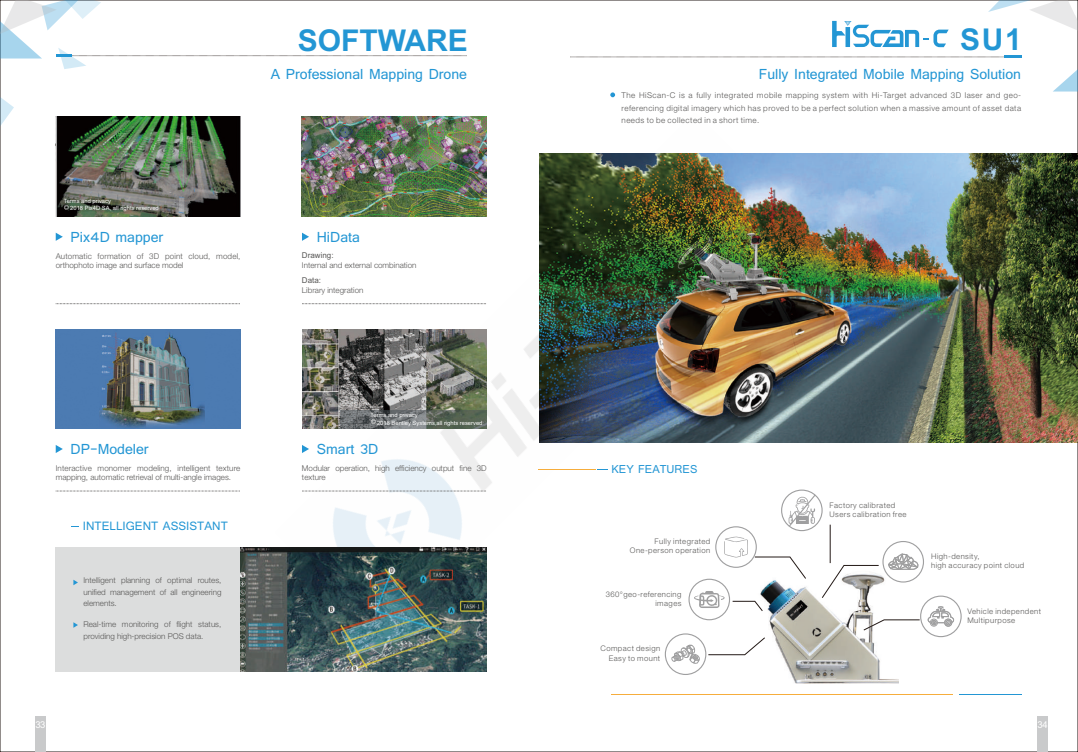
<style>
.page{position:relative;width:1078px;height:752px;background:#fff}
.page>*{position:absolute;margin:0;border:0;box-sizing:border-box;transform-origin:0 0}
.t1{font:700 30px "Arial";color:#2396d4}
.t2{font:18px "Tunga";color:#2396d4}
.t3{font:15px "Tunga";color:#2396d4}
.t4{font:14.2px "Tunga";color:#2396d4}
.t5{font:9.5px "Arial";color:#fff}
.t6{font:300 8px/11.3px "Helvetica Neue LT Pro";color:#595857}
.t7{font:300 8px/9.4px "Helvetica Neue LT Pro";letter-spacing:.02em;color:#595857}
.t8{font:8px "Arial";color:#595857}
.t9{font:300 7.7px/9.1px "Helvetica Neue LT Pro";letter-spacing:.055em;color:#595857;text-align:right}
.t10{font:5.8px/7.8px "Arial";color:#fff}
</style>
<div class="page">
<img style="left:301px;top:116px;width:501px;height:523px">
<div style="left:56px;top:547px;width:246px;height:124px;background:#dcdddd"></div>
<img style="left:99px;top:329px;width:107px;height:99px">
<div style="left:56px;top:329px;width:43px;height:99px;background:#4c7bb2"></div>
<div style="left:206px;top:329px;width:34px;height:99px;background:#4c7bb2"></div>
<svg style="left:1053px;top:70px;width:24px;height:21px"></svg>
<svg style="left:988px;top:1px;width:89px;height:29px"></svg>
<img style="left:56px;top:117px;width:184px;height:99px">
<svg style="left:56px;top:303px;width:184px;height:1px"></svg>
<svg style="left:56px;top:233px;width:7px;height:8px"></svg>
<svg style="left:56px;top:445px;width:7px;height:8px"></svg>
<img style="left:302px;top:329px;width:184px;height:99px">
<img style="left:302px;top:117px;width:184px;height:99px">
<svg style="left:302px;top:303px;width:184px;height:1px"></svg>
<svg style="left:302px;top:232px;width:7px;height:9px"></svg>
<svg style="left:302px;top:444px;width:7px;height:9px"></svg>
<img style="left:240px;top:547px;width:246px;height:124px">
<svg style="left:73px;top:579px;width:5px;height:6px"></svg>
<svg style="left:73px;top:622px;width:5px;height:5px"></svg>
<svg style="left:56px;top:490px;width:184px;height:1px"></svg>
<svg style="left:302px;top:490px;width:184px;height:1px"></svg>
<svg style="left:64px;top:205px;width:5px;height:4px"></svg>
<div style="left:340px;top:410px;width:146px;height:18px;background:#485157;opacity:.5"></div>
<svg style="left:371px;top:419px;width:5px;height:4px"></svg>
<div style="left:35px;top:716px;width:11px;height:35px;background:#c9cacb"></div>
<div style="left:1037px;top:716px;width:10px;height:35px;background:#c9cacb"></div>
<img style="left:752px;top:561px;width:146px;height:122px">
<svg style="left:832px;top:21px;width:116px;height:26px"></svg>
<hr style="left:538px;top:468px;width:58px;height:1px;background:#f6ad3c">
<svg style="left:887px;top:553px;width:31px;height:17px"></svg>
<svg style="left:671px;top:644px;width:29px;height:19px"></svg>
<div style="left:929px;top:618px;width:8px;height:8px;background:#b6b6b7;border:1px solid #9f9fa0;border-radius:50%"></div>
<div style="left:944px;top:618px;width:7px;height:8px;border:1px solid #9f9fa0;border-radius:50%"></div>
<svg style="left:927px;top:606px;width:27px;height:19px"></svg>
<svg style="left:754px;top:556px;width:51px;height:22px"></svg>
<hr style="left:829px;top:524px;width:1px;height:38px;background:#231916">
<svg style="left:821px;top:565px;width:57px;height:32px"></svg>
<svg style="left:708px;top:637px;width:56px;height:17px"></svg>
<div style="left:715px;top:526px;width:41px;height:41px;border:1px solid #9f9fa0;border-radius:50%"></div>
<div style="left:688px;top:578px;width:42px;height:42px;border:1px solid #9f9fa0;border-radius:50%"></div>
<div style="left:664px;top:633px;width:42px;height:41px;border:1px solid #9f9fa0;border-radius:50%"></div>
<div style="left:882px;top:540px;width:41px;height:42px;border:1px solid #9f9fa0;border-radius:50%"></div>
<div style="left:919px;top:595px;width:42px;height:42px;border:1px solid #9f9fa0;border-radius:50%"></div>
<svg style="left:863px;top:619px;width:56px;height:11px"></svg>
<img style="left:539px;top:154px;width:538px;height:288px">
<hr style="left:611px;top:694px;width:341px;height:1px;background:#f6ad3c">
<hr style="left:959px;top:694px;width:63px;height:1px;background:#2396d4">
<svg style="left:724px;top:536px;width:23px;height:21px"></svg>
<svg style="left:689px;top:590px;width:73px;height:21px"></svg>
<svg style="left:610px;top:92px;width:5px;height:5px"></svg>
<svg style="left:570px;top:56px;width:451px;height:2px"></svg>
<div style="left:780px;top:489px;width:42px;height:42px;border:1px solid #9f9fa0;border-radius:50%"></div>
<svg style="left:788px;top:494px;width:27px;height:32px"></svg>
<svg style="left:0;top:82px;width:14px;height:45px"></svg>
<svg style="left:0;top:0;width:466px;height:69px"></svg>
<h1 class="t1" style="left:298px;top:29px;width:171px">SOFTWARE</h1>
<h2 class="t2" style="left:271px;top:62px;width:197px">A Professional Mapping Drone</h2>
<p class="t10" style="left:70px;top:197px;width:90px;text-indent:-6px">Terms and privacy<br>2018 Pix4D SA, all rights reserved</p>
<h2 class="t2" style="left:71px;top:225px;width:94px">Pix4D mapper</h2>
<p class="t7" style="left:56px;top:252px;width:186px">Automatic formation of 3D point cloud, model, orthophoto image and surface model</p>
<h2 class="t2" style="left:317px;top:225px;width:45px">HiData</h2>
<p class="t8" style="left:302px;top:252px;width:33px">Drawing:</p>
<p class="t6" style="left:302px;top:260px;width:116px">Internal and external combination</p>
<p class="t8" style="left:302px;top:277px;width:21px">Data:</p>
<p class="t6" style="left:302px;top:285px;width:63px">Library integration</p>
<h2 class="t2" style="left:71px;top:437px;width:80px">DP-Modeler</h2>
<p class="t6" style="left:56px;top:464px;width:186px;line-height:9.4px">Interactive monomer modeling, intelligent texture mapping, automatic retrieval of multi-angle images.</p>
<h3 class="t3" style="left:83px;top:516px;width:146px">INTELLIGENT ASSISTANT</h3>
<p class="t6" style="left:83px;top:575px;width:139px;text-align:justify">Intelligent planning of optimal routes, unified management of all engineering elements.</p>
<p class="t6" style="left:83px;top:619px;width:139px">Real-time monitoring of flight status, providing high-precision POS data.</p>
<p class="t10" style="left:377px;top:411px;width:107px;text-indent:-6px">Terms and privacy<br>2018 Bentley Systems,all rights reserved</p>
<h2 class="t2" style="left:317px;top:437px;width:63px">Smart 3D</h2>
<p class="t6" style="left:302px;top:464px;width:186px;line-height:9.4px">Modular operation, high efficiency output fine 3D texture</p>
<h1 class="t1" style="left:959px;top:28px;width:63px">SU1</h1>
<h2 class="t2" style="left:758px;top:62px;width:264px">Fully Integrated Mobile Mapping Solution</h2>
<p class="t6" style="left:621px;top:90px;width:401px;line-height:12.3px;text-align:justify">The HiScan-C is a fully integrated mobile mapping system with Hi-Target advanced 3D laser and geo&shy;referencing digital imagery which has proved to be a perfect solution when a massive amount of asset data needs to be collected in a short time.</p>
<h3 class="t4" style="left:611px;top:459px;width:87px">KEY FEATURES</h3>
<p class="t9" style="left:629px;top:537px;width:82px">Fully integrated<br>One-person operation</p>
<p class="t9" style="left:605px;top:590px;width:77px">360°geo-referencing images</p>
<p class="t9" style="left:600px;top:644px;width:61px">Compact design<br>Easy to mount</p>
<p class="t9" style="left:829px;top:502px;width:78px;text-align:left">Factory calibrated<br>Users calibration free</p>
<p class="t9" style="left:930px;top:552px;width:95px;text-align:left">High-density,<br>high accuracy point cloud</p>
<p class="t9" style="left:967px;top:607px;width:75px;text-align:left">Vehicle independent<br>Multipurpose</p>
<p class="t5" style="left:36px;top:720px;width:12px">33</p>
<p class="t5" style="left:1037px;top:720px;width:12px">34</p>
</div>
